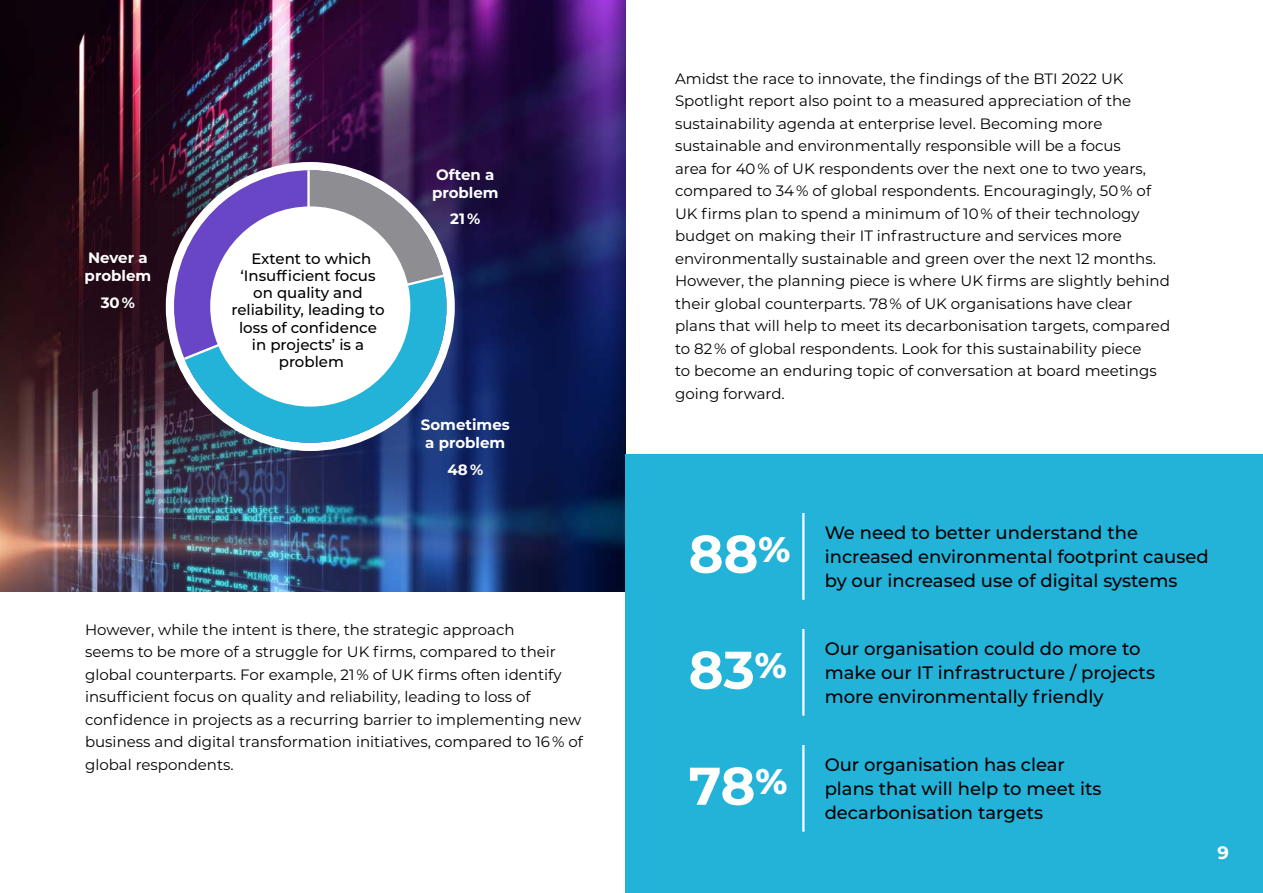
<style>
.page{position:relative;width:1263px;height:893px;background:#fff}
.page>*{position:absolute;margin:0;border:0;box-sizing:border-box;transform-origin:0 0}
.t1{font:700 52.95px "Montserrat";color:#fff}
.t2{font:500 18px/24px "Montserrat";color:#000}
.t3{font:700 18px "Montserrat";color:#fff}
.t4{font:15px/22.5px "Montserrat";color:#000}
.t5{font:500 15px/17.1px "Montserrat";color:#000;text-align:center}
.t6{font:700 15px/18px "Montserrat";color:#fff}
</style>
<div class="page">
<img style="left:0;top:0;width:625px;height:591px">
<div style="left:625px;top:455px;width:638px;height:438px;background:#23b3d9"></div>
<div style="left:166px;top:162px;width:289px;height:289px;background:#fff;border-radius:50%"></div>
<div style="left:174px;top:170px;width:272px;height:273px;background:#6846c6;border-radius:50%"></div>
<svg style="left:306px;top:170px;width:140px;height:96px;background:#847d91"></svg>
<svg style="left:174px;top:266px;width:272px;height:177px"></svg>
<div style="left:210px;top:206px;width:200px;height:201px;background:#fff;border-radius:50%"></div>
<hr style="left:802px;top:513px;width:2px;height:87px;background:#fff">
<hr style="left:802px;top:629px;width:2px;height:87px;background:#fff">
<hr style="left:802px;top:745px;width:2px;height:87px;background:#fff">
<p class="t6" style="left:85px;top:248px;width:68px">Never a problem</p>
<p class="t6" style="left:101px;top:293px;width:36px">30 %</p>
<p class="t5" style="left:231px;top:249px;width:155px">Extent to which ‘Insufficient focus on quality and reliability, leading to loss of confidence in projects’ is a problem</p>
<p class="t6" style="left:432px;top:165px;width:68px">Often a problem</p>
<p class="t6" style="left:450px;top:209px;width:32px">21 %</p>
<p class="t6" style="left:421px;top:415px;width:90px">Sometimes a problem</p>
<p class="t6" style="left:447px;top:459px;width:37px">48 %</p>
<p class="t4" style="left:85px;top:618px;width:499px">However, while the intent is there, the strategic approach<br>seems to be more of a struggle for UK firms, compared to their global counterparts. For example, 21 % of UK firms often identify insufficient focus on quality and reliability, leading to loss of confidence in projects as a recurring barrier to implementing new business and digital transformation initiatives, compared to 16 % of global respondents.</p>
<p class="t4" style="left:675px;top:66px;width:497px">Amidst the race to innovate, the findings of the BTI 2022 UK Spotlight report also point to a measured appreciation of the sustainability agenda at enterprise level. Becoming more sustainable and environmentally responsible will be a focus<br>area for 40 % of UK respondents over the next one to two years, compared to 34 % of global respondents. Encouragingly, 50 % of UK firms plan to spend a minimum of 10 % of their technology budget on making their IT infrastructure and services more environmentally sustainable and green over the next 12 months.<br>However, the planning piece is where UK firms are slightly behind their global counterparts. 78 % of UK organisations have clear plans that will help to meet its decarbonisation targets, compared to 82 % of global respondents. Look for this sustainability piece<br>to become an enduring topic of conversation at board meetings going forward.</p>
<h1 class="t1" style="left:688px;top:516px;width:103px">88<sup>%</sup></h1>
<p class="t2" style="left:825px;top:520px;width:386px">We need to better understand the increased environmental footprint caused by our increased use of digital systems</p>
<h1 class="t1" style="left:688px;top:632px;width:100px">83<sup>%</sup></h1>
<p class="t2" style="left:825px;top:636px;width:332px">Our organisation could do more to make our IT infrastructure / projects more environmentally friendly</p>
<h1 class="t1" style="left:688px;top:748px;width:100px">78<sup>%</sup></h1>
<p class="t2" style="left:825px;top:752px;width:278px">Our organisation has clear plans that will help to meet its decarbonisation targets</p>
<p class="t3" style="left:1217px;top:840px;width:13px">9</p>
</div>
